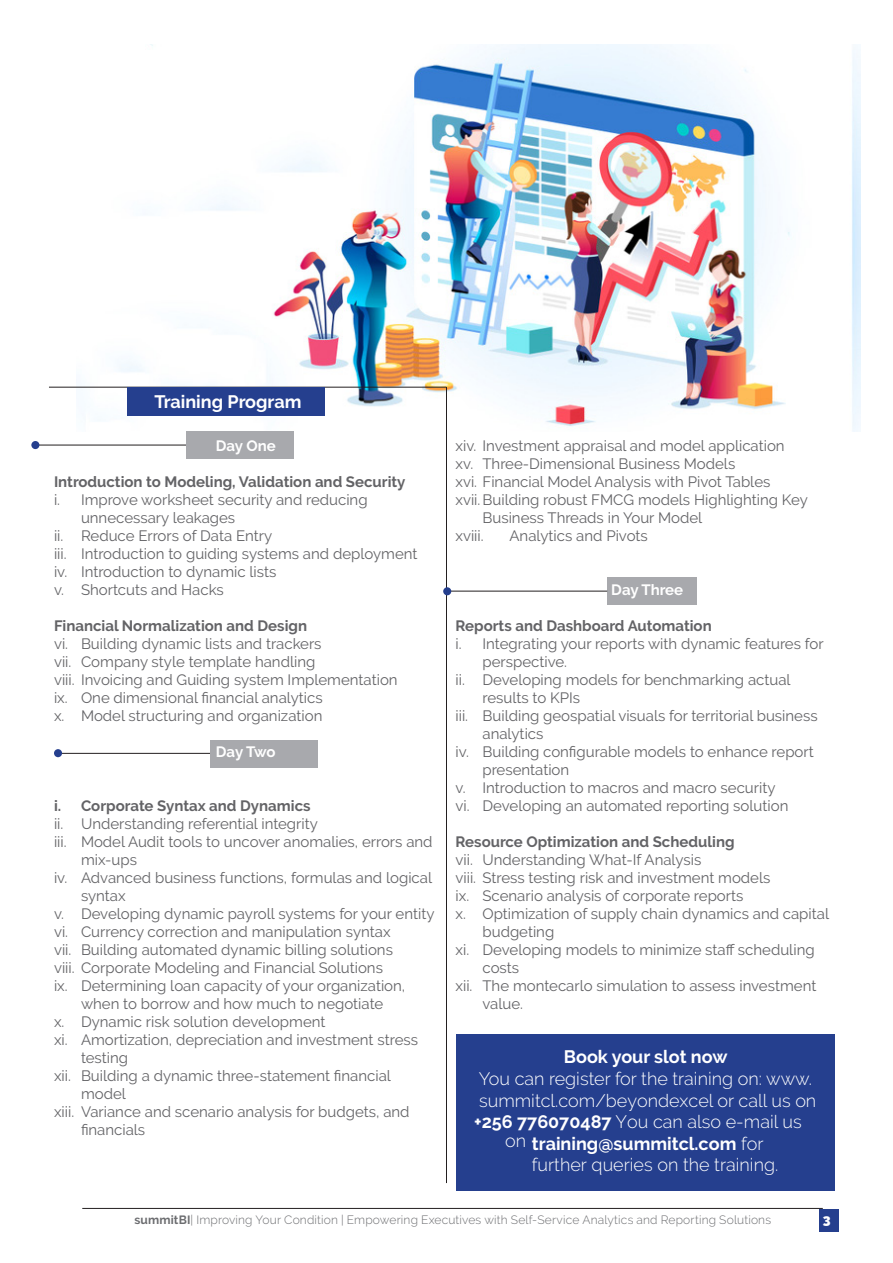
<style>
.page{position:relative;width:893px;height:1263px;background:#fff}
.page>*{position:absolute;margin:0;border:0;box-sizing:border-box;transform-origin:0 0}
.t1{font:300 18px/21.6px "Raleway";color:#fff}
.t2{font:700 18px "Raleway";color:#fff}
.t3{font:15px/18px "Raleway";color:#636366}
.t4{font:700 15px "Raleway";color:#636366}
.t5{font:700 15px "Raleway";color:#fff}
.t6{font:900 13.5px "Raleway";color:#fff}
.t7{font:300 12px "Raleway";letter-spacing:.015em;color:#6c6d70}
.s1{font-weight:700}
.s2{font-weight:300}
</style>
<div class="page">
<div style="left:819px;top:1209px;width:20px;height:23px;background:#253f8e"></div>
<hr style="left:82px;top:1208px;width:741px;height:1px;background:#231f20">
<img style="left:77px;top:45px;width:783px;height:387px">
<hr style="left:59px;top:753px;width:168px;height:1px;background:#231f20">
<hr style="left:35px;top:445px;width:169px;height:1px;background:#231f20">
<div style="left:607px;top:578px;width:90px;height:27px;background:#a8a9ad"></div>
<div style="left:210px;top:740px;width:107px;height:27px;background:#a8a9ad"></div>
<div style="left:186px;top:432px;width:107px;height:27px;background:#a8a9ad"></div>
<hr style="left:446px;top:387px;width:1px;height:796px;background:#231f20">
<hr style="left:49px;top:387px;width:397px;height:1px;background:#231f20">
<hr style="left:447px;top:591px;width:160px;height:1px;background:#231f20">
<div style="left:127px;top:387px;width:198px;height:29px;background:#253f8e"></div>
<div style="left:456px;top:1034px;width:379px;height:157px;background:#253f8e"></div>
<div style="left:31px;top:441px;width:8px;height:8px;background:#253f8e;border-radius:50%"></div>
<div style="left:443px;top:587px;width:8px;height:8px;background:#253f8e;border-radius:50%"></div>
<div style="left:54px;top:749px;width:8px;height:8px;background:#253f8e;border-radius:50%"></div>
<p class="t2" style="left:155px;top:391px;width:148px">Training Program</p>
<p class="t5" style="left:216px;top:437px;width:61px">Day One</p>
<p class="t4" style="left:54px;top:473px;width:353px">Introduction to Modeling, Validation and Security</p>
<p class="t3" style="left:81px;top:491px;width:288px;text-indent:-27px">i. Improve worksheet security and reducing unnecessary leakages</p>
<p class="t3" style="left:54px;top:527px;width:220px">ii. Reduce Errors of Data Entry</p>
<p class="t3" style="left:54px;top:545px;width:365px">iii. Introduction to guiding systems and deployment</p>
<p class="t3" style="left:54px;top:563px;width:224px">iv. Introduction to dynamic lists</p>
<p class="t3" style="left:54px;top:581px;width:171px">v. Shortcuts and Hacks</p>
<p class="t4" style="left:54px;top:617px;width:255px">Financial Normalization and Design</p>
<p class="t3" style="left:54px;top:635px;width:269px">vi. Building dynamic lists and trackers</p>
<p class="t3" style="left:54px;top:653px;width:263px">vii. Company style template handling</p>
<p class="t3" style="left:54px;top:671px;width:345px">viii. Invoicing and Guiding system Implementation</p>
<p class="t3" style="left:54px;top:689px;width:270px">ix. One dimensional financial analytics</p>
<p class="t3" style="left:54px;top:707px;width:270px">x. Model structuring and organization</p>
<p class="t5" style="left:216px;top:743px;width:61px">Day Two</p>
<p class="t4" style="left:54px;top:797px;width:258px">i. Corporate Syntax and Dynamics</p>
<p class="t3" style="left:54px;top:815px;width:265px">ii. Understanding referential integrity</p>
<p class="t3" style="left:81px;top:833px;width:353px;text-indent:-27px">iii. Model Audit tools to uncover anomalies, errors and mix-ups</p>
<p class="t3" style="left:81px;top:869px;width:353px;text-indent:-27px">iv. Advanced business functions, formulas and logical syntax</p>
<p class="t3" style="left:54px;top:905px;width:382px">v. Developing dynamic payroll systems for your entity</p>
<p class="t3" style="left:54px;top:923px;width:338px">vi. Currency correction and manipulation syntax</p>
<p class="t3" style="left:54px;top:941px;width:340px">vii. Building automated dynamic billing solutions</p>
<p class="t3" style="left:54px;top:959px;width:330px">viii. Corporate Modeling and Financial Solutions</p>
<p class="t3" style="left:54px;top:977px;width:353px;text-align:center">ix. Determining loan capacity of your organization, when to borrow and how much to negotiate</p>
<p class="t3" style="left:54px;top:1013px;width:273px">x. Dynamic risk solution development</p>
<p class="t3" style="left:81px;top:1031px;width:339px;text-indent:-27px">xi. Amortization, depreciation and investment stress testing</p>
<p class="t3" style="left:81px;top:1067px;width:311px;text-indent:-27px">xii. Building a dynamic three-statement financial model</p>
<p class="t3" style="left:81px;top:1103px;width:330px;text-indent:-27px">xiii. Variance and scenario analysis for budgets, and financials</p>
<p class="t3" style="left:455px;top:437px;width:331px">xiv. Investment appraisal and model application</p>
<p class="t3" style="left:455px;top:455px;width:281px">xv. Three-Dimensional Business Models</p>
<p class="t3" style="left:455px;top:473px;width:316px">xvi. Financial Model Analysis with Pivot Tables</p>
<p class="t3" style="left:482px;top:491px;width:327px;text-indent:-27px">xvii.Building robust FMCG models Highlighting Key<br>Business Threads in Your Model</p>
<p class="t3" style="left:455px;top:527px;width:30px">xviii.</p>
<p class="t3" style="left:509px;top:527px;width:140px">Analytics and Pivots</p>
<p class="t5" style="left:611px;top:581px;width:73px">Day Three</p>
<p class="t4" style="left:455px;top:617px;width:258px">Reports and Dashboard Automation</p>
<p class="t3" style="left:482px;top:635px;width:343px;text-indent:-27px">i. Integrating your reports with dynamic features for perspective.</p>
<p class="t3" style="left:482px;top:671px;width:310px;text-indent:-27px">ii. Developing models for benchmarking actual results to KPIs</p>
<p class="t3" style="left:482px;top:707px;width:337px;text-indent:-27px">iii. Building geospatial visuals for territorial business analytics</p>
<p class="t3" style="left:482px;top:743px;width:333px;text-indent:-27px">iv. Building configurable models to enhance report presentation</p>
<p class="t3" style="left:455px;top:779px;width:322px">v. Introduction to macros and macro security</p>
<p class="t3" style="left:455px;top:797px;width:334px">vi. Developing an automated reporting solution</p>
<p class="t4" style="left:455px;top:833px;width:281px">Resource Optimization and Scheduling</p>
<p class="t3" style="left:455px;top:851px;width:247px">vii. Understanding What-If Analysis</p>
<p class="t3" style="left:455px;top:869px;width:316px">viii. Stress testing risk and investment models</p>
<p class="t3" style="left:455px;top:887px;width:289px">ix. Scenario analysis of corporate reports</p>
<p class="t3" style="left:482px;top:905px;width:348px;text-indent:-27px">x. Optimization of supply chain dynamics and capital budgeting</p>
<p class="t3" style="left:482px;top:941px;width:334px;text-indent:-27px">xi. Developing models to minimize staff scheduling costs</p>
<p class="t3" style="left:482px;top:977px;width:335px;text-indent:-27px">xii. The montecarlo simulation to assess investment value.</p>
<p class="t1" style="left:474px;top:1046px;width:344px;text-indent:90px"><span class="s1">Book your slot now<br></span>You can register for the training on: www. summitcl.com/beyondexcel or call us on <span class="s1">+256 776070487</span> You can also e-mail us</p>
<p class="t1" style="left:532px;top:1154px;width:248px">further queries on the training.</p>
<p class="t2" style="left:505px;top:1133px;width:260px"><span class="s2">on</span> training@summitcl.com <span class="s2">for</span></p>
<p class="t7" style="left:134px;top:1213px;width:638px"><span class="s1">summitBI</span>| Improving Your Condition | Empowering Executives with Self-Service Analytics and Reporting Solutions</p>
<p class="t6" style="left:823px;top:1211px;width:9px">3</p>
</div>
